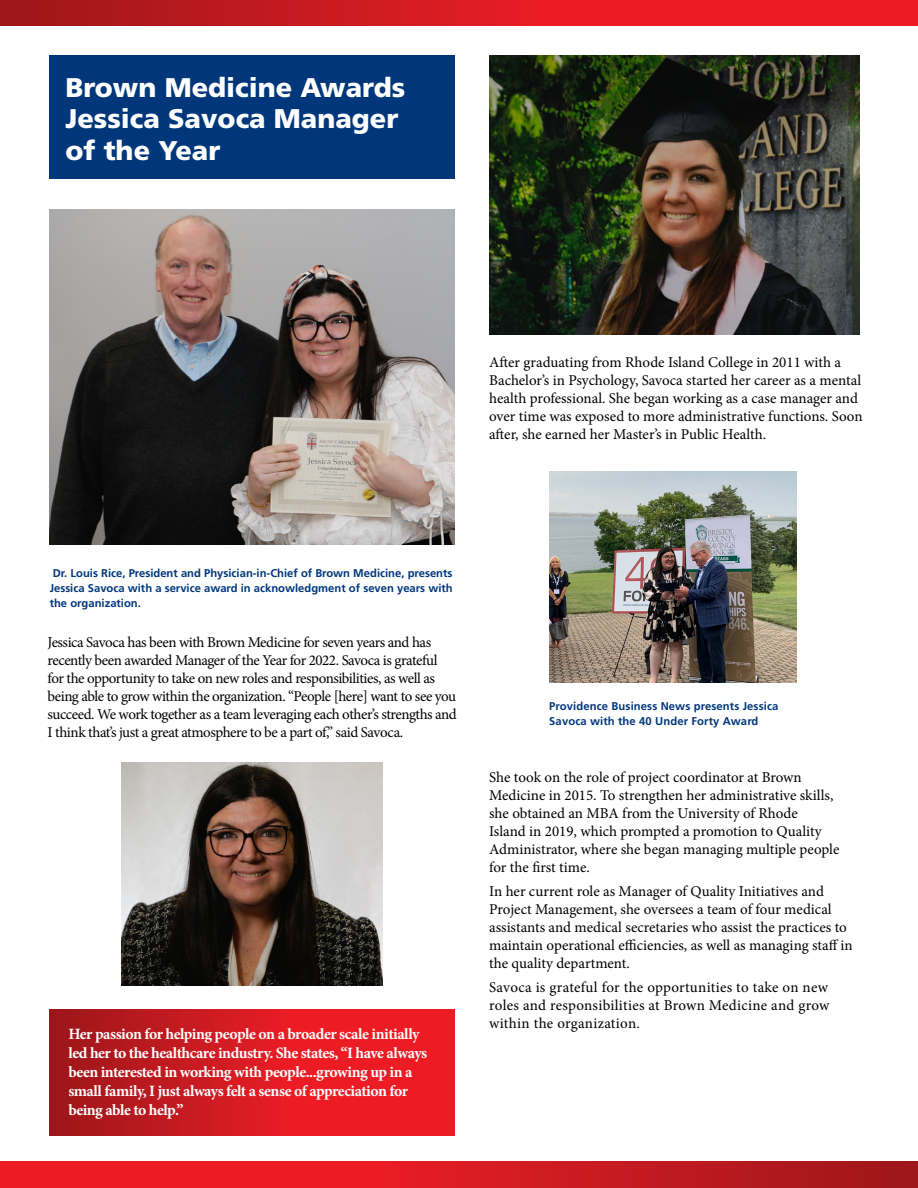
<style>
.page{position:relative;width:918px;height:1188px;background:#fff}
.page>*{position:absolute;margin:0;border:0;box-sizing:border-box;transform-origin:0 0}
.t1{font:900 27px/31.5px "Frutiger";color:#fff}
.t2{font:700 15.75px/18.9px "Minion Pro";letter-spacing:-.03em;color:#fff}
.t3{font:15px/18px "Minion Pro";letter-spacing:-.005em;color:#000}
.t4{font:15px/18px "Minion Pro";letter-spacing:-.035em;color:#000}
.t5{font:700 11.25px/15px "Frutiger";letter-spacing:.01em;color:#00377b;text-align:justify}
</style>
<div class="page">
<svg style="left:0;top:0;width:918px;height:26px;background:#d31a21"></svg>
<svg style="left:0;top:1161px;width:918px;height:27px;background:#d31a21"></svg>
<img style="left:50px;top:209px;width:405px;height:335px">
<img style="left:549px;top:471px;width:248px;height:211px">
<div style="left:50px;top:56px;width:405px;height:123px;background:#00377b"></div>
<img style="left:489px;top:56px;width:371px;height:279px">
<img style="left:122px;top:762px;width:260px;height:224px">
<svg style="left:50px;top:1009px;width:405px;height:126px;background:#d21a21"></svg>
<h1 class="t1" style="left:65px;top:71px;width:341px">Brown Medicine Awards<br>Jessica Savoca Manager of the Year</h1>
<p class="t3" style="left:489px;top:354px;width:375px">After graduating from Rhode Island College in 2011 with a Bachelor’s in Psychology, Savoca started her career as a mental health professional. She began working as a case manager and over time was exposed to more administrative functions. Soon after, she earned her Master’s in Public Health.</p>
<p class="t5" style="left:50px;top:566px;width:405px">Dr. Louis Rice, President and Physician-in-Chief of Brown Medicine, presents Jessica Savoca with a service award in acknowledgment of seven years with the organization.</p>
<p class="t4" style="left:48px;top:634px;width:411px">Jessica Savoca has been with Brown Medicine for seven years and has recently been awarded Manager of the Year for 2022. Savoca is grateful for the opportunity to take on new roles and responsibilities, as well as being able to grow within the organization. “People [here] want to see you succeed. We work together as a team leveraging each other’s strengths and I think that’s just a great atmosphere to be a part of,” said Savoca.</p>
<p class="t2" style="left:68px;top:1025px;width:360px">Her passion for helping people on a broader scale initially led her to the healthcare industry. She states, “I have always been interested in working with people...growing up in a small family, I just always felt a sense of appreciation for being able to help.”</p>
<p class="t5" style="left:549px;top:698px;width:231px">Providence Business News presents Jessica<br>Savoca with the 40 Under Forty Award</p>
<p class="t3" style="left:489px;top:768px;width:352px">She took on the role of project coordinator at Brown Medicine in 2015. To strengthen her administrative skills, she obtained an MBA from the University of Rhode<br>Island in 2019, which prompted a promotion to Quality Administrator, where she began managing multiple people for the first time.</p>
<p class="t3" style="left:489px;top:882px;width:365px">In her current role as Manager of Quality Initiatives and Project Management, she oversees a team of four medical assistants and medical secretaries who assist the practices to maintain operational efficiencies, as well as managing staff in the quality department.</p>
<p class="t3" style="left:489px;top:978px;width:342px;text-align:justify">Savoca is grateful for the opportunities to take on new roles and responsibilities at Brown Medicine and grow within the organization.</p>
</div>
